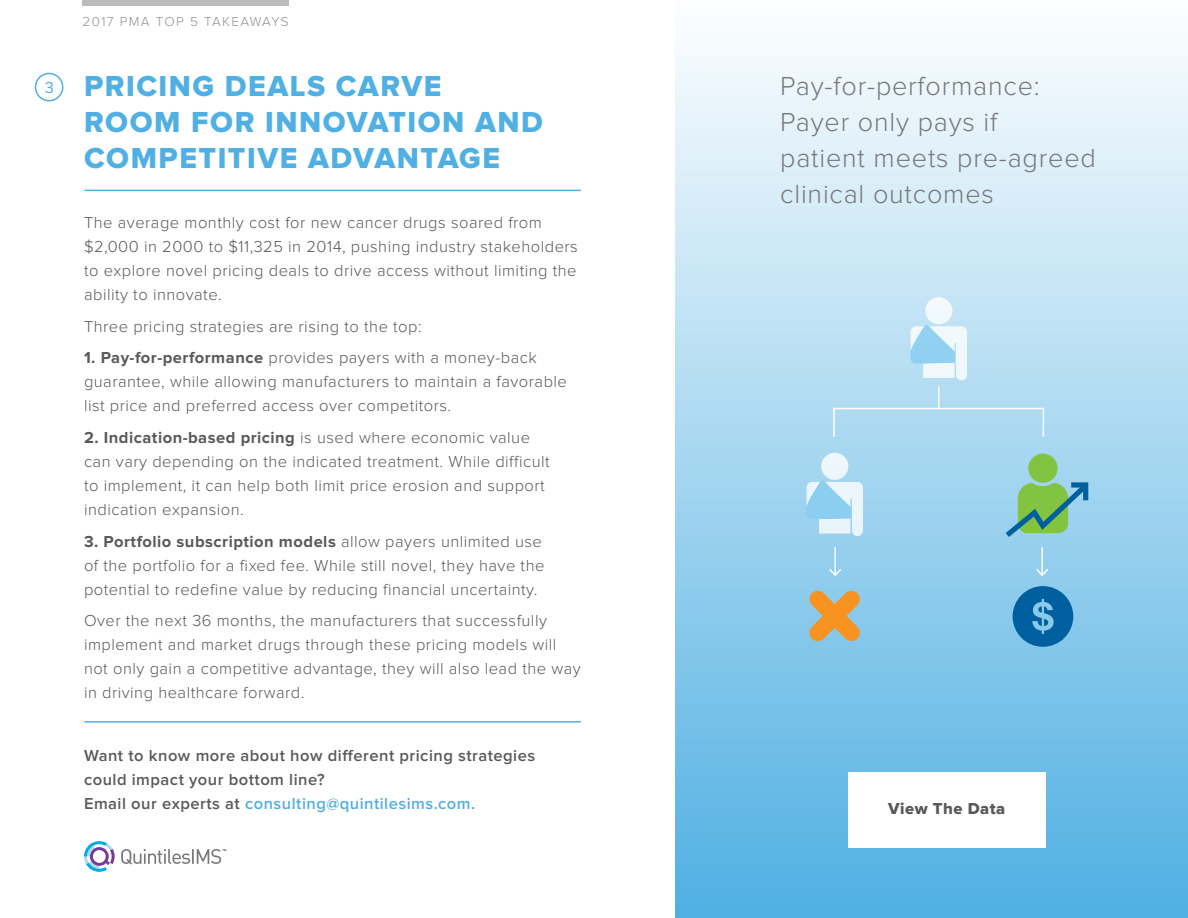
<style>
.page{position:relative;width:1188px;height:918px;background:#fff}
.page>*{position:absolute;margin:0;border:0;box-sizing:border-box;transform-origin:0 0}
.t1{font:30px/36px "Proxima Nova Extrabld";letter-spacing:.05em;color:#50b0e3}
.t2{font:300 27px/36px "Proxima Nova";letter-spacing:.03em;color:#77787b}
.t3{font:300 16.5px/24px "Proxima Nova";letter-spacing:.03em;color:#58595b}
.t4{font:600 16.5px/24px "Proxima Nova";letter-spacing:.03em;color:#58595b}
.t5{font:16.5px "Proxima Nova Extrabld";letter-spacing:.03em;color:#58595b}
.t6{font:16.5px "Proxima Nova";color:#50b0e3}
.t7{font:300 13.5px "Proxima Nova";letter-spacing:.1em;color:#8f9194}
.s1{font-weight:700}
.s2{color:#50b0e3}
</style>
<div class="page">
<div style="left:676px;top:0;width:512px;height:918px;background:linear-gradient(to bottom,#fdfefe,#50b0e3)"></div>
<svg style="left:121px;top:849px;width:105px;height:16px"></svg>
<svg style="left:84px;top:841px;width:31px;height:31px"></svg>
<div style="left:35px;top:73px;width:28px;height:28px;border:2px solid #50b0e3;border-radius:50%"></div>
<hr style="left:84px;top:721px;width:497px;height:2px;background:#50b0e3">
<hr style="left:84px;top:190px;width:497px;height:1px;background:#50b0e3">
<svg style="left:1013px;top:586px;width:60px;height:61px;background:#2b80b6"></svg>
<div style="left:925px;top:297px;width:27px;height:27px;background:#f2f9fd;border-radius:50%"></div>
<svg style="left:910px;top:325px;width:57px;height:55px"></svg>
<div style="left:821px;top:453px;width:27px;height:27px;background:#edf6fc;border-radius:50%"></div>
<svg style="left:806px;top:481px;width:57px;height:55px;background:#bce1f5"></svg>
<svg style="left:809px;top:590px;width:52px;height:52px;background:#d0a668"></svg>
<div style="left:1028px;top:454px;width:30px;height:29px;background:#82c341;border-radius:50%"></div>
<svg style="left:1006px;top:482px;width:82px;height:55px;background:#78b996"></svg>
<svg style="left:938px;top:386px;width:1px;height:22px"></svg>
<div style="left:833px;top:408px;width:211px;height:30px;border:2px solid #fff"></div>
<hr style="left:834px;top:547px;width:2px;height:28px;background:#fff">
<svg style="left:827px;top:567px;width:16px;height:10px"></svg>
<hr style="left:1041px;top:547px;width:2px;height:28px;background:#fff">
<svg style="left:1034px;top:567px;width:16px;height:10px"></svg>
<div style="left:848px;top:772px;width:198px;height:76px;background:#fff"></div>
<div style="left:83px;top:0;width:206px;height:6px;background:#bbbbbd"></div>
<p class="t6" style="left:45px;top:80px;width:11px">3</p>
<p class="t7" style="left:83px;top:15px;width:208px">2017 PMA TOP 5 TAKEAWAYS</p>
<h1 class="t1" style="left:84px;top:70px;width:461px">PRICING DEALS CARVE<br>ROOM FOR INNOVATION AND<br>COMPETITIVE ADVANTAGE</h1>
<p class="t3" style="left:84px;top:212px;width:495px">The average monthly cost for new cancer drugs soared from $2,000 in 2000 to $11,325 in 2014, pushing industry stakeholders to explore novel pricing deals to drive access without limiting the ability to innovate.</p>
<p class="t3" style="left:84px;top:315px;width:339px">Three pricing strategies are rising to the top:</p>
<p class="t3" style="left:84px;top:347px;width:484px"><span class="s1">1. Pay-for-performance</span> provides payers with a money-back guarantee, while allowing manufacturers to maintain a favorable list price and preferred access over competitors.</p>
<p class="t3" style="left:84px;top:426px;width:467px"><span class="s1">2. Indication-based pricing</span> is used where economic value can vary depending on the indicated treatment. While difficult to implement, it can help both limit price erosion and support indication expansion.</p>
<p class="t3" style="left:84px;top:530px;width:462px"><span class="s1">3. Portfolio subscription models</span> allow payers unlimited use of the portfolio for a fixed fee. While still novel, they have the potential to redefine value by reducing financial uncertainty.</p>
<p class="t3" style="left:84px;top:609px;width:498px">Over the next 36 months, the manufacturers that successfully implement and market drugs through these pricing models will not only gain a competitive advantage, they will also lead the way in driving healthcare forward.</p>
<p class="t4" style="left:84px;top:744px;width:453px">Want to know more about how different pricing strategies could impact your bottom line?<br>Email our experts at <span class="s2">consulting@quintilesims.com.</span></p>
<h2 class="t2" style="left:780px;top:69px;width:317px">Pay-for-performance:<br>Payer only pays if<br>patient meets pre-agreed clinical outcomes</h2>
<p class="t5" style="left:888px;top:801px;width:118px">View The Data</p>
</div>
